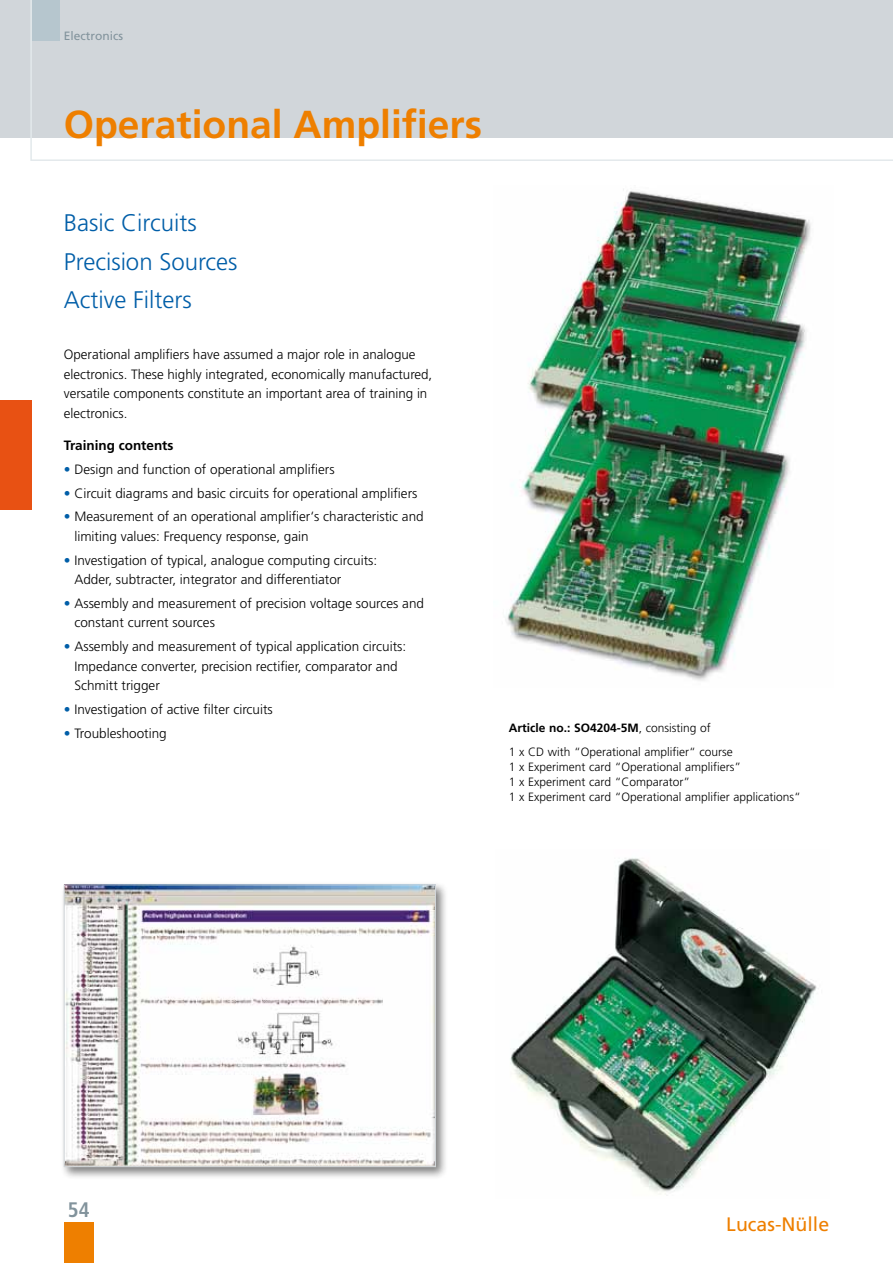
<style>
.page{position:relative;width:893px;height:1263px;background:#fff}
.page>*{position:absolute;margin:0;border:0;box-sizing:border-box;transform-origin:0 0}
.t1{font:700 39px "Frutiger";color:#ee7f00}
.t2{font:300 24px/38.5px "Frutiger";color:#005ea8}
.t3{font:700 condensed 21px "Frutiger";color:#82939c}
.t4{font:19.5px "Frutiger";color:#ee7f00}
.t5{font:300 13.5px/19.5px "Frutiger";color:#000}
.t6{font:700 13.5px "Frutiger";color:#000}
.t7{font:300 12px/15px "Frutiger";color:#000}
.t8{font:12px "Frutiger";color:#82939c}
.s1{color:#005ea8}
.s2{font-weight:700}
</style>
<div class="page">
<div style="left:0;top:0;width:893px;height:138px;background:#d1d6da"></div>
<svg style="left:30px;top:0;width:863px;height:161px"></svg>
<div style="left:60px;top:881px;width:388px;height:299px;background:#000;opacity:.5"></div>
<img style="left:66px;top:886px;width:368px;height:279px">
<div style="left:64px;top:884px;width:372px;height:283px;border:1px solid #d1d6da"></div>
<img style="left:510px;top:858px;width:307px;height:337px">
<img style="left:505px;top:189px;width:306px;height:492px">
<div style="left:0;top:400px;width:32px;height:110px;background:#e85113"></div>
<div style="left:64px;top:1222px;width:30px;height:41px;background:#ee7f00"></div>
<p class="t8" style="left:64px;top:29px;width:61px">Electronics</p>
<h1 class="t1" style="left:64px;top:102px;width:420px">Operational Amplifiers</h1>
<h2 class="t2" style="left:64px;top:204px;width:175px">Basic Circuits<br>Precision Sources<br>Active Filters</h2>
<p class="t5" style="left:64px;top:345px;width:370px">Operational amplifiers have assumed a major role in analogue electronics. These highly integrated, economically manufactured, versatile components constitute an important area of training in electronics.</p>
<p class="t6" style="left:64px;top:437px;width:111px">Training contents</p>
<p class="t5" style="left:64px;top:459px;width:272px"><span class="s1">•</span> Design and function of operational amplifiers</p>
<p class="t5" style="left:64px;top:483px;width:355px"><span class="s1">•</span> Circuit diagrams and basic circuits for operational amplifiers</p>
<p class="t5" style="left:74px;top:507px;width:351px;text-indent:-11px"><span class="s1">•</span> Measurement of an operational amplifier‘s characteristic and limiting values: Frequency response, gain</p>
<p class="t5" style="left:74px;top:550px;width:304px;text-indent:-11px"><span class="s1">•</span> Investigation of typical, analogue computing circuits:<br>Adder, subtracter, integrator and differentiator</p>
<p class="t5" style="left:74px;top:593px;width:351px;text-indent:-11px"><span class="s1">•</span> Assembly and measurement of precision voltage sources and constant current sources</p>
<p class="t5" style="left:74px;top:637px;width:333px;text-indent:-11px"><span class="s1">•</span> Assembly and measurement of typical application circuits:<br>Impedance converter, precision rectifier, comparator and<br>Schmitt trigger</p>
<p class="t5" style="left:64px;top:699px;width:211px"><span class="s1">•</span> Investigation of active filter circuits</p>
<p class="t5" style="left:64px;top:723px;width:104px"><span class="s1">•</span> Troubleshooting</p>
<p class="t7" style="left:509px;top:716px;width:226px;line-height:23.5px"><span class="s2">Article no.: SO4204-5M</span>, consisting of<br>1 x CD with “Operational amplifier“ course</p>
<p class="t7" style="left:509px;top:759px;width:293px">1 x Experiment card “Operational amplifiers”<br>1 x Experiment card “Comparator”<br>1 x Experiment card “Operational amplifier applications“</p>
<h3 class="t3" style="left:68px;top:1197px;width:23px">54</h3>
<h3 class="t4" style="left:726px;top:1213px;width:104px">Lucas-Nülle</h3>
</div>
